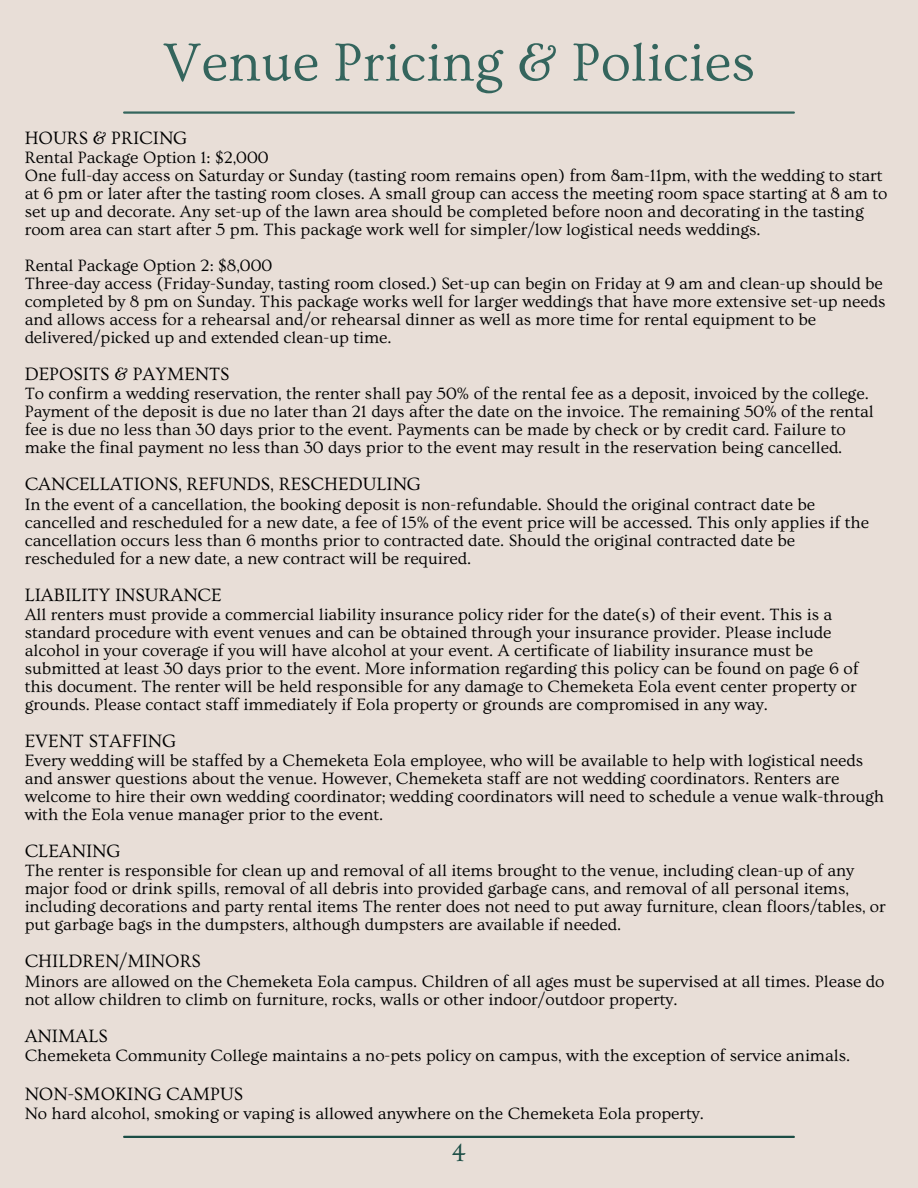
<style>
.page{position:relative;width:918px;height:1188px;background:#e8ded7}
.page>*{position:absolute;margin:0;border:0;box-sizing:border-box;transform-origin:0 0}
.t1{font:55.8px "Ovo";color:#34655d}
.t2{font:25.8px "Ovo";color:#1b4d45}
.t3{font:18.75px "Ovo";color:#000}
.t4{font:17.25px/18px "Ovo";color:#000}
</style>
<div class="page">
<hr style="left:124px;top:1136px;width:670px;height:2px;background:#1b4d45">
<hr style="left:124px;top:111px;width:670px;height:3px;background:#34655d">
<p class="t1" style="left:163px;top:32px;width:594px">Venue Pricing &amp; Policies</p>
<p class="t3" style="left:25px;top:128px;width:164px">HOURS &amp; PRICING</p>
<p class="t4" style="left:25px;top:149px;width:245px">Rental Package Option 1: $2,000</p>
<p class="t4" style="left:25px;top:167px;width:864px">One full-day access on Saturday or Sunday (tasting room remains open) from 8am-11pm, with the wedding to start at 6 pm or later after the tasting room closes. A small group can access the meeting room space starting at 8 am to set up and decorate. Any set-up of the lawn area should be completed before noon and decorating in the tasting room area can start after 5 pm. This package work well for simpler/low logistical needs weddings.</p>
<p class="t4" style="left:25px;top:257px;width:249px">Rental Package Option 2: $8,000</p>
<p class="t4" style="left:25px;top:275px;width:862px">Three-day access (Friday-Sunday, tasting room closed.) Set-up can begin on Friday at 9 am and clean-up should be completed by 8 pm on Sunday. This package works well for larger weddings that have more extensive set-up needs and allows access for a rehearsal and/or rehearsal dinner as well as more time for rental equipment to be delivered/picked up and extended clean-up time.</p>
<p class="t3" style="left:25px;top:364px;width:206px">DEPOSITS &amp; PAYMENTS</p>
<p class="t4" style="left:25px;top:385px;width:851px">To confirm a wedding reservation, the renter shall pay 50% of the rental fee as a deposit, invoiced by the college.<br>Payment of the deposit is due no later than 21 days after the date on the invoice. The remaining 50% of the rental fee is due no less than 30 days prior to the event. Payments can be made by check or by credit card. Failure to make the final payment no less than 30 days prior to the event may result in the reservation being cancelled.</p>
<p class="t3" style="left:25px;top:474px;width:398px">CANCELLATIONS, REFUNDS, RESCHEDULING</p>
<p class="t4" style="left:25px;top:495px;width:846px">In the event of a cancellation, the booking deposit is non-refundable. Should the original contract date be cancelled and rescheduled for a new date, a fee of 15% of the event price will be accessed. This only applies if the cancellation occurs less than 6 months prior to contracted date. Should the original contracted date be rescheduled for a new date, a new contract will be required.</p>
<p class="t3" style="left:25px;top:585px;width:199px">LIABILITY INSURANCE</p>
<p class="t4" style="left:25px;top:606px;width:835px">All renters must provide a commercial liability insurance policy rider for the date(s) of their event. This is a standard procedure with event venues and can be obtained through your insurance provider. Please include alcohol in your coverage if you will have alcohol at your event. A certificate of liability insurance must be submitted at least 30 days prior to the event. More information regarding this policy can be found on page 6 of this document. The renter will be held responsible for any damage to Chemeketa Eola event center property or grounds. Please contact staff immediately if Eola property or grounds are compromised in any way.</p>
<p class="t3" style="left:25px;top:731px;width:153px">EVENT STAFFING</p>
<p class="t4" style="left:25px;top:752px;width:861px">Every wedding will be staffed by a Chemeketa Eola employee, who will be available to help with logistical needs and answer questions about the venue. However, Chemeketa staff are not wedding coordinators. Renters are welcome to hire their own wedding coordinator; wedding coordinators will need to schedule a venue walk-through with the Eola venue manager prior to the event.</p>
<p class="t3" style="left:25px;top:841px;width:97px">CLEANING</p>
<p class="t4" style="left:25px;top:862px;width:863px">The renter is responsible for clean up and removal of all items brought to the venue, including clean-up of any major food or drink spills, removal of all debris into provided garbage cans, and removal of all personal items, including decorations and party rental items The renter does not need to put away furniture, clean floors/tables, or put garbage bags in the dumpsters, although dumpsters are available if needed.</p>
<p class="t3" style="left:25px;top:951px;width:178px">CHILDREN/MINORS</p>
<p class="t4" style="left:25px;top:972px;width:861px">Minors are allowed on the Chemeketa Eola campus. Children of all ages must be supervised at all times. Please do not allow children to climb on furniture, rocks, walls or other indoor/outdoor property.</p>
<p class="t3" style="left:25px;top:1026px;width:85px">ANIMALS</p>
<p class="t4" style="left:25px;top:1047px;width:827px">Chemeketa Community College maintains a no-pets policy on campus, with the exception of service animals.</p>
<p class="t3" style="left:25px;top:1084px;width:220px">NON-SMOKING CAMPUS</p>
<p class="t4" style="left:25px;top:1105px;width:681px">No hard alcohol, smoking or vaping is allowed anywhere on the Chemeketa Eola property.</p>
<h1 class="t2" style="left:452px;top:1139px;width:16px">4</h1>
</div>
